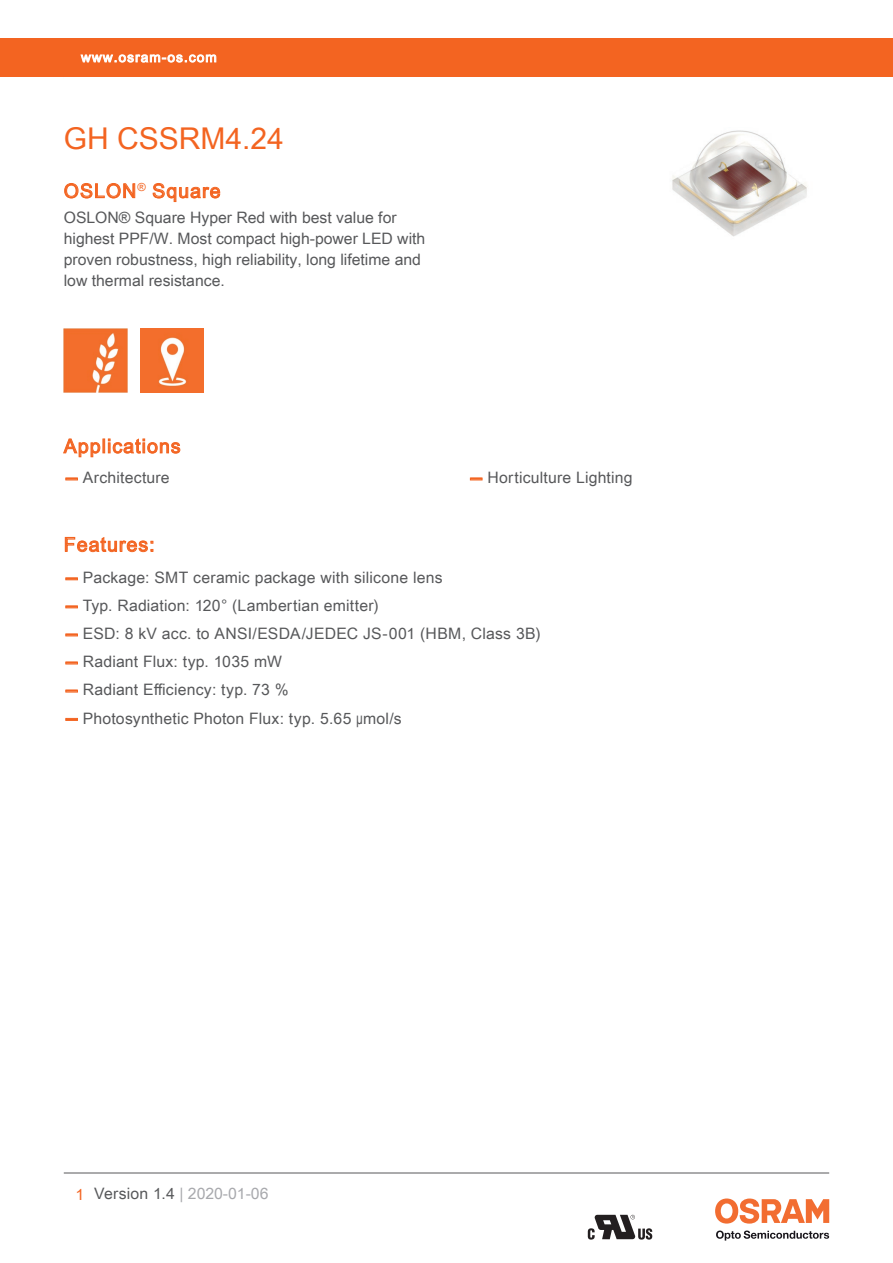
<style>
.page{position:relative;width:893px;height:1263px;background:#fff}
.page>*{position:absolute;margin:0;border:0;box-sizing:border-box;transform-origin:0 0}
.t1{font:30px "Arial Unicode MS";color:#f36421}
.t2{font:19.5px "Arial Unicode MS";letter-spacing:.055em;color:#f36421}
.t3{font:15.75px/21px "Arial Unicode MS";letter-spacing:.01em;color:#57585a}
.t4{font:15.75px "Arial Unicode MS";color:#a8a9ad}
.t5{font:13.5px "Arial Unicode MS";letter-spacing:.085em;color:#fff}
.s1{font-family:"Helvetica Neue LT Pro";font-weight:700;color:#f36421}
.s2{font-family:"Arial"}
.s3{color:#f36421}
.s4{color:#57585a}
</style>
<div class="page">
<hr style="left:64px;top:1173px;width:765px;height:1px;background:#57585a">
<svg style="left:716px;top:1230px;width:113px;height:10px"></svg>
<svg style="left:715px;top:1198px;width:114px;height:25px"></svg>
<div style="left:0;top:38px;width:893px;height:39px;background:#f36421"></div>
<svg style="left:80px;top:54px;width:137px;height:9px"></svg>
<svg style="left:588px;top:1215px;width:64px;height:24px"></svg>
<svg style="left:63px;top:438px;width:118px;height:20px"></svg>
<img style="left:672px;top:130px;width:135px;height:107px">
<svg style="left:64px;top:183px;width:72px;height:16px"></svg>
<svg style="left:152px;top:183px;width:69px;height:19px"></svg>
<img style="left:64px;top:329px;width:63px;height:63px">
<img style="left:140px;top:329px;width:64px;height:63px">
<svg style="left:66px;top:478px;width:11px;height:2px"></svg>
<svg style="left:470px;top:478px;width:12px;height:2px"></svg>
<svg style="left:65px;top:536px;width:88px;height:17px"></svg>
<svg style="left:66px;top:578px;width:11px;height:2px"></svg>
<svg style="left:66px;top:606px;width:11px;height:2px"></svg>
<svg style="left:66px;top:634px;width:11px;height:2px"></svg>
<svg style="left:66px;top:662px;width:11px;height:2px"></svg>
<svg style="left:66px;top:690px;width:11px;height:2px"></svg>
<svg style="left:66px;top:718px;width:11px;height:2px"></svg>
<p class="t5" style="left:81px;top:47px;width:137px">www.osram-os.com</p>
<h1 class="t1" style="left:64px;top:117px;width:222px">GH CSSRM4.24</h1>
<p class="t2" style="left:64px;top:177px;width:158px">OSLON<sup>®</sup> Square</p>
<p class="t3" style="left:64px;top:207px;width:363px">OSLON® Square Hyper Red with best value for highest PPF/W. Most compact high-power LED with proven robustness, high reliability, long lifetime and low thermal resistance.</p>
<p class="t2" style="left:64px;top:432px;width:118px">Applications</p>
<p class="t3" style="left:64px;top:467px;width:107px"><span class="s1">—</span> Architecture</p>
<p class="t3" style="left:468px;top:467px;width:166px"><span class="s1">—</span> Horticulture Lighting</p>
<p class="t2" style="left:64px;top:530px;width:92px">Features:</p>
<p class="t3" style="left:64px;top:567px;width:380px"><span class="s1">—</span> Package: SMT ceramic package with silicone lens</p>
<p class="t3" style="left:64px;top:595px;width:317px"><span class="s1">—</span> Typ. Radiation: 120° (Lambertian emitter)</p>
<p class="t3" style="left:64px;top:623px;width:478px"><span class="s1">—</span> ESD: 8 kV acc. to ANSI/ESDA/JEDEC JS-001 (HBM, Class 3B)</p>
<p class="t3" style="left:64px;top:651px;width:220px"><span class="s1">—</span> Radiant Flux: typ. 1035 mW</p>
<p class="t3" style="left:64px;top:679px;width:226px"><span class="s1">—</span> Radiant Efficiency: typ. 73 %</p>
<p class="t3" style="left:64px;top:707px;width:340px"><span class="s1">—</span> Photosynthetic Photon Flux: typ. 5.65 <span class="s2">μ</span>mol/s</p>
<p class="t4" style="left:76px;top:1182px;width:194px"><span class="s3">1</span> <span class="s4">Version 1.4</span> | 2020-01-06</p>
</div>
